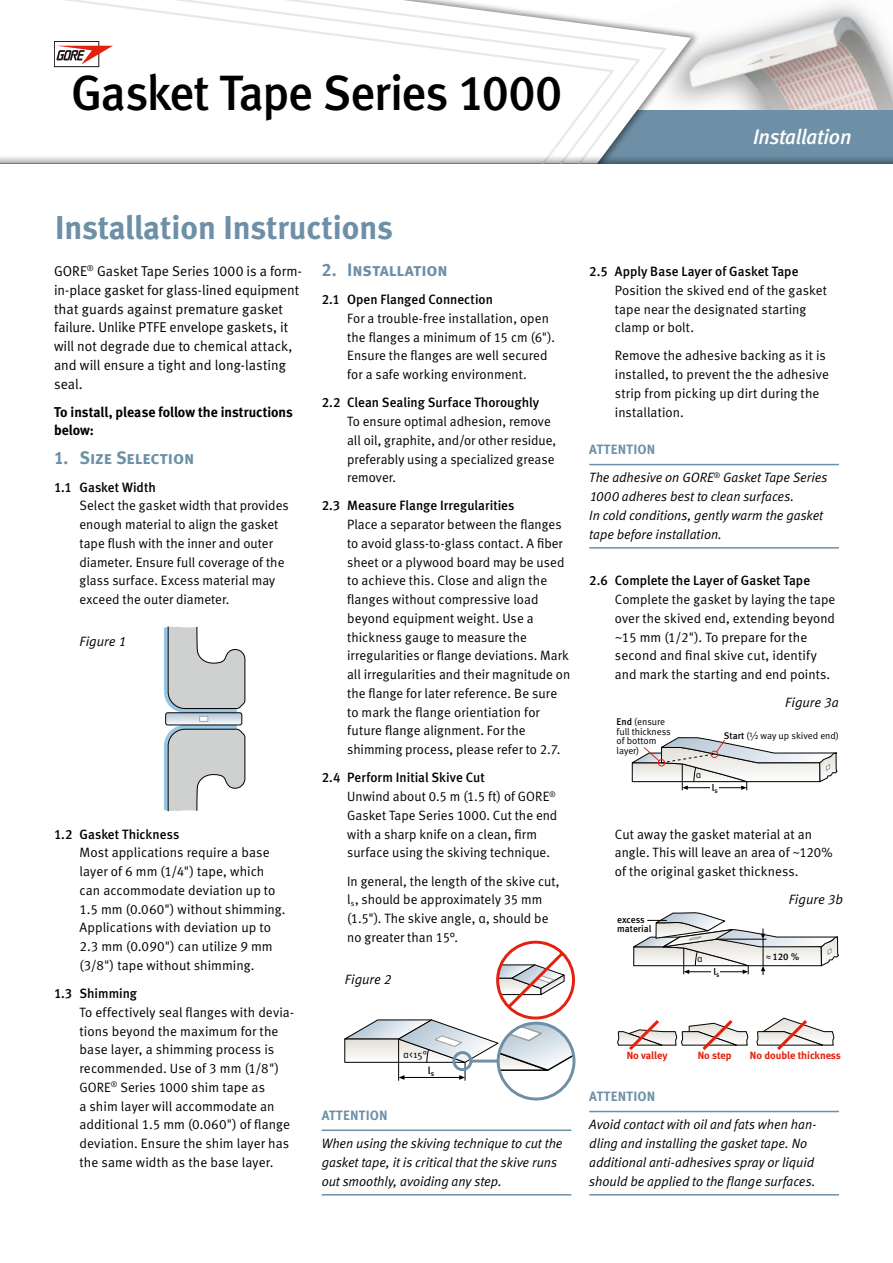
<style>
.page{position:relative;width:893px;height:1263px;background:#fff}
.page>*{position:absolute;margin:0;border:0;box-sizing:border-box;transform-origin:0 0}
.t1{font:49.5px "Meta Medium LF";letter-spacing:-.025em;color:#000}
.t2{font:33px "Meta Bold LF";color:#6d90a7}
.t3{font:italic 21px "Meta Medium LF";letter-spacing:-.01em;color:#fff}
.t4{font:18px "Meta Bold LF Caps";letter-spacing:-.005em;color:#6d90a7}
.t5{font:14.25px/18.8px "Meta Normal LF";color:#000}
.t6{font:14.25px/18.8px "Meta Bold LF";color:#000}
.t7{font:13.5px/18.8px "Meta Normal LF";letter-spacing:.005em;color:#000}
.t8{font:italic 13.5px/18.8px "Meta Normal LF";color:#000}
.t9{font:13.5px "Meta Medium LF";color:#000}
.t10{font:13.5px "Meta Bold LF Caps";letter-spacing:.015em;color:#6d90a7}
.t11{font:10.5px "Meta Bold LF";color:#e4200e}
.t12{font:10.35px "Meta Pro";color:#000}
.t13{font:10.35px "Meta Medium LF";color:#000}
.t14{font:9.6px/9.6px "Meta Normal LF";letter-spacing:-.005em;color:#000}
.t15{font:9.6px/9.6px "Meta Medium LF";letter-spacing:-.005em;color:#000}
.t16{font:9.6px "Meta Medium LF Caps";color:#000}
.t17{font:9.6px "Meta Pro";color:#000}
.s1{font-family:"Meta Pro"}
.s2{font-family:"Meta Medium LF"}
</style>
<div class="page">
<img style="left:701px;top:3px;width:192px;height:107px">
<div style="left:0;top:110px;width:893px;height:54px;background:#6d90a7"></div>
<svg style="left:669px;top:29px;width:22px;height:77px"></svg>
<svg style="left:0;top:0;width:669px;height:154px"></svg>
<svg style="left:0;top:154px;width:893px;height:10px;background:#adb7be"></svg>
<svg style="left:56px;top:43px;width:41px;height:22px"></svg>
<div style="left:54px;top:41px;width:45px;height:26px;border:1px solid #1d1418"></div>
<svg style="left:56px;top:46px;width:57px;height:18px"></svg>
<hr style="left:322px;top:1129px;width:249px;height:2px;background:#6d90a7">
<hr style="left:322px;top:1194px;width:249px;height:1px;background:#6d90a7">
<svg style="left:164px;top:626px;width:81px;height:185px"></svg>
<hr style="left:589px;top:464px;width:250px;height:1px;background:#6d90a7">
<hr style="left:589px;top:547px;width:250px;height:2px;background:#6d90a7">
<hr style="left:589px;top:1111px;width:250px;height:1px;background:#6d90a7">
<hr style="left:589px;top:1194px;width:250px;height:1px;background:#6d90a7">
<svg style="left:344px;top:941px;width:231px;height:140px"></svg>
<svg style="left:633px;top:912px;width:206px;height:63px"></svg>
<svg style="left:631px;top:737px;width:207px;height:53px"></svg>
<svg style="left:617px;top:1020px;width:132px;height:30px"></svg>
<svg style="left:756px;top:1018px;width:79px;height:32px"></svg>
<h1 class="t1" style="left:71px;top:64px;width:493px">Gasket Tape Series 1000</h1>
<h3 class="t3" style="left:753px;top:124px;width:100px">Installation</h3>
<h2 class="t2" style="left:55px;top:207px;width:339px">Installation Instructions</h2>
<p class="t5" style="left:54px;top:262px;width:250px">GORE<sup>®</sup> Gasket Tape Series 1000 is a form&shy;in-place gasket for glass-lined equipment that guards against premature gasket failure. Unlike PTFE envelope gaskets, it will not degrade due to chemical attack, and will ensure a tight and long-lasting seal.</p>
<p class="t6" style="left:54px;top:402px;width:240px">To install, please follow the instructions below:</p>
<h3 class="t4" style="left:54px;top:447px;width:142px">1. Size Selection</h3>
<p class="t9" style="left:54px;top:479px;width:103px">1.1 Gasket Width</p>
<p class="t7" style="left:80px;top:496px;width:211px">Select the gasket width that provides enough material to align the gasket tape flush with the inner and outer diameter. Ensure full coverage of the glass surface. Excess material may exceed the outer diameter.</p>
<h3 class="t4" style="left:322px;top:259px;width:128px">2. Installation</h3>
<p class="t9" style="left:322px;top:292px;width:173px">2.1 Open Flanged Connection</p>
<p class="t7" style="left:347px;top:309px;width:209px">For a trouble-free installation, open the flanges a minimum of 15 cm (6").<br>Ensure the flanges are well secured for a safe working environment.</p>
<p class="t9" style="left:322px;top:395px;width:219px">2.2 Clean Sealing Surface Thoroughly</p>
<p class="t7" style="left:347px;top:412px;width:211px">To ensure optimal adhesion, remove all oil, graphite, and/or other residue, preferably using a specialized grease remover.</p>
<p class="t9" style="left:322px;top:498px;width:194px">2.3 Measure Flange Irregularities</p>
<p class="t7" style="left:347px;top:515px;width:225px">Place a separator between the flanges to avoid glass-to-glass contact. A fiber sheet or a plywood board may be used to achieve this. Close and align the flanges without compressive load beyond equipment weight. Use a thickness gauge to measure the irregularities or flange deviations. Mark all irregularities and their magnitude on the flange for later reference. Be sure to mark the flange orientiation for future flange alignment. For the shimming process, please refer to 2.7.</p>
<p class="t9" style="left:322px;top:770px;width:165px">2.4 Perform Initial Skive Cut</p>
<p class="t7" style="left:347px;top:787px;width:212px">Unwind about 0.5 m (1.5 ft) of GORE<sup>® </sup>Gasket Tape Series 1000. Cut the end with a sharp knife on a clean, firm surface using the skiving technique.</p>
<p class="t7" style="left:347px;top:871px;width:214px">In general, the length of the skive cut, l<sub>s</sub>, should be approximately 35 mm (1.5"). The skive angle, <span class="s1">α</span>, should be no greater than 15°.</p>
<p class="t8" style="left:80px;top:632px;width:48px">Figure 1</p>
<p class="t9" style="left:54px;top:826px;width:127px">1.2 Gasket Thickness</p>
<p class="t7" style="left:80px;top:843px;width:208px">Most applications require a base layer of 6 mm (1/4") tape, which can accommodate deviation up to<br>1.5 mm (0.060") without shimming.<br>Applications with deviation up to<br>2.3 mm (0.090") can utilize 9 mm (3/8") tape without shimming.</p>
<p class="t9" style="left:54px;top:985px;width:84px">1.3 Shimming</p>
<p class="t7" style="left:80px;top:1002px;width:216px">To effectively seal flanges with devia&shy;tions beyond the maximum for the base layer, a shimming process is recommended. Use of 3 mm (1/8")<br>GORE<sup>®</sup> Series 1000 shim tape as<br>a shim layer will accommodate an additional 1.5 mm (0.060") of flange deviation. Ensure the shim layer has the same width as the base layer.</p>
<p class="t8" style="left:345px;top:970px;width:48px">Figure 2</p>
<p class="t12" style="left:403px;top:1048px;width:25px">α&lt;15°</p>
<p class="t13" style="left:428px;top:1065px;width:8px">l<sub>s</sub></p>
<p class="t10" style="left:322px;top:1107px;width:68px">ATTENTION</p>
<p class="t8" style="left:322px;top:1134px;width:242px">When using the skiving technique to cut the gasket tape, it is critical that the skive runs out smoothly, avoiding any step.</p>
<p class="t9" style="left:589px;top:264px;width:211px">2.5 Apply Base Layer of Gasket Tape</p>
<p class="t7" style="left:615px;top:281px;width:214px">Position the skived end of the gasket tape near the designated starting clamp or bolt.</p>
<p class="t7" style="left:615px;top:346px;width:215px">Remove the adhesive backing as it is installed, to prevent the the adhesive strip from picking up dirt during the installation.</p>
<p class="t10" style="left:589px;top:441px;width:68px">ATTENTION</p>
<p class="t8" style="left:589px;top:468px;width:240px">The adhesive on GORE<sup>®</sup> Gasket Tape Series 1000 adheres best to clean surfaces.<br>In cold conditions, gently warm the gasket tape before installation.</p>
<p class="t9" style="left:589px;top:573px;width:222px">2.6 Complete the Layer of Gasket Tape</p>
<p class="t7" style="left:615px;top:590px;width:222px">Complete the gasket by laying the tape over the skived end, extending beyond ~15 mm (1/2"). To prepare for the second and final skive cut, identify and mark the starting and end points.</p>
<p class="t14" style="left:617px;top:717px;width:56px"><span class="s2">End</span> (ensure full thickness of bottom layer)</p>
<p class="t8" style="left:785px;top:693px;width:55px">Figure 3a</p>
<p class="t14" style="left:724px;top:731px;width:117px"><span class="s2">Start</span> (½ way up skived end)</p>
<p class="t17" style="left:696px;top:769px;width:7px">α</p>
<p class="t15" style="left:712px;top:783px;width:7px">l<sub>s</sub></p>
<p class="t7" style="left:615px;top:824px;width:219px">Cut away the gasket material at an angle. This will leave an area of ~120% of the original gasket thickness.</p>
<p class="t15" style="left:617px;top:914px;width:36px">excess material</p>
<p class="t17" style="left:697px;top:953px;width:7px">α</p>
<p class="t15" style="left:713px;top:967px;width:7px">l<sub>s</sub></p>
<p class="t8" style="left:789px;top:890px;width:56px">Figure 3b</p>
<p class="t16" style="left:766px;top:951px;width:35px"><span class="s1">≈</span>120 %</p>
<p class="t11" style="left:627px;top:1049px;width:42px">No valley</p>
<p class="t11" style="left:698px;top:1049px;width:35px">No step</p>
<p class="t11" style="left:750px;top:1049px;width:93px">No double thickness</p>
<p class="t10" style="left:589px;top:1088px;width:68px">ATTENTION</p>
<p class="t8" style="left:589px;top:1115px;width:229px">Avoid contact with oil and fats when han&shy;dling and installing the gasket tape. No additional anti-adhesives spray or liquid should be applied to the flange surfaces.</p>
</div>
